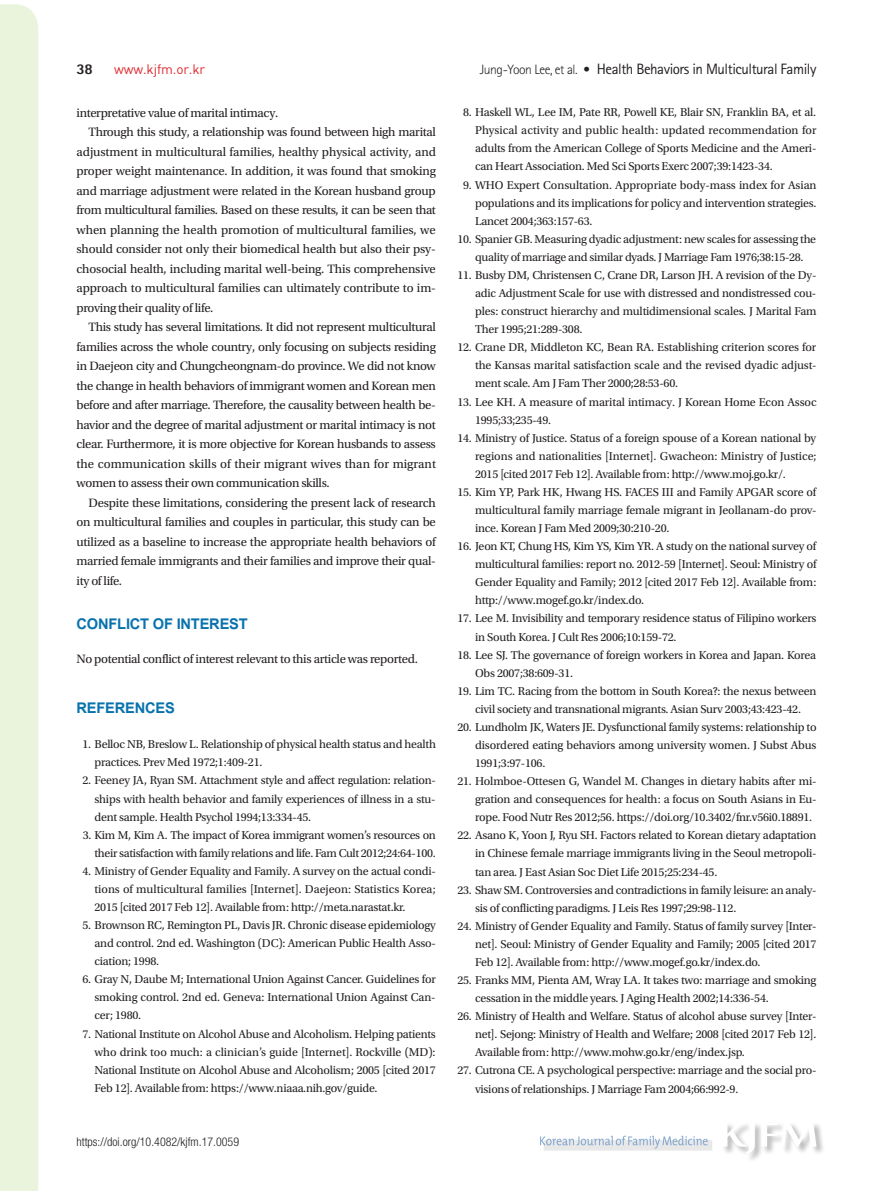
<style>
.page{position:relative;width:893px;height:1191px;background:#fff}
.page>*{position:absolute;margin:0;border:0;box-sizing:border-box;transform-origin:0 0}
.t1{font:700 20.4px "Utsaah";letter-spacing:-.01em;color:#0872ad}
.t2{font:15px "Rotis Sans Serif Std";letter-spacing:-.03em;color:#231f20}
.t3{font:800 15px "Rotis Sans Serif Std";color:#231f20}
.t4{font:13.5px "Dinreg";letter-spacing:-.01em;color:#e02a30}
.t5{font:12.75px "Utopia Std";letter-spacing:-.02em;color:#231f20}
.t6{font:12.75px "Utopia Std";letter-spacing:.005em;color:#231f20}
.t7{font:12px/18px "Utopia Std";letter-spacing:-.02em;color:#231f20;text-align:justify}
.t8{font:300 condensed 12px "Helvetica Neue LT Std";color:#231f20}
.s1{font-weight:300;font-size:13.5px}
</style>
<div class="page">
<div style="left:0;top:4px;width:38px;height:1187px;background:#eaf3dc"></div>
<div style="left:721px;top:1122px;width:104px;height:40px;background:#231f20;opacity:.3"></div>
<svg style="left:722px;top:1122px;width:94px;height:32px"></svg>
<div style="left:544px;top:1140px;width:168px;height:10px;background:#e8e8e9"></div>
<svg style="left:540px;top:1135px;width:168px;height:13px"></svg>
<p class="t3" style="left:77px;top:60px;width:18px">38</p>
<p class="t4" style="left:114px;top:61px;width:93px">www.kjfm.or.kr</p>
<p class="t2" style="left:480px;top:60px;width:338px"><span class="s1">Jung-Yoon Lee, et al. •</span> Health Behaviors in Multicultural Family</p>
<p class="t5" style="left:77px;top:106px;width:203px">interpretative value of marital intimacy.</p>
<p class="t5" style="left:89px;top:125px;width:349px">Through this study, a relationship was found between high marital</p>
<p class="t5" style="left:77px;top:145px;width:361px">adjustment in multicultural families, healthy physical activity, and</p>
<p class="t5" style="left:77px;top:164px;width:361px">proper weight maintenance. In addition, it was found that smoking</p>
<p class="t5" style="left:77px;top:184px;width:361px">and marriage adjustment were related in the Korean husband group</p>
<p class="t5" style="left:77px;top:203px;width:361px">from multicultural families. Based on these results, it can be seen that</p>
<p class="t5" style="left:77px;top:223px;width:361px">when planning the health promotion of multicultural families, we</p>
<p class="t5" style="left:77px;top:242px;width:361px">should consider not only their biomedical health but also their psy-</p>
<p class="t5" style="left:77px;top:262px;width:361px">chosocial health, including marital well-being. This comprehensive</p>
<p class="t5" style="left:77px;top:281px;width:361px">approach to multicultural families can ultimately contribute to im-</p>
<p class="t5" style="left:77px;top:301px;width:138px">proving their quality of life.</p>
<p class="t5" style="left:89px;top:320px;width:349px">This study has several limitations. It did not represent multicultural</p>
<p class="t5" style="left:77px;top:340px;width:361px">families across the whole country, only focusing on subjects residing</p>
<p class="t5" style="left:77px;top:359px;width:361px">in Daejeon city and Chungcheongnam-do province. We did not know</p>
<p class="t5" style="left:77px;top:379px;width:361px">the change in health behaviors of immigrant women and Korean men</p>
<p class="t5" style="left:77px;top:398px;width:361px">before and after marriage. Therefore, the causality between health be-</p>
<p class="t5" style="left:77px;top:418px;width:361px">havior and the degree of marital adjustment or marital intimacy is not</p>
<p class="t5" style="left:77px;top:437px;width:361px">clear. Furthermore, it is more objective for Korean husbands to assess</p>
<p class="t6" style="left:77px;top:457px;width:361px">the communication skills of their migrant wives than for migrant</p>
<p class="t5" style="left:77px;top:476px;width:255px">women to assess their own communication skills.</p>
<p class="t5" style="left:89px;top:496px;width:349px">Despite these limitations, considering the present lack of research</p>
<p class="t5" style="left:77px;top:515px;width:361px">on multicultural families and couples in particular, this study can be</p>
<p class="t5" style="left:77px;top:535px;width:361px">utilized as a baseline to increase the appropriate health behaviors of</p>
<p class="t5" style="left:77px;top:554px;width:361px">married female immigrants and their families and improve their qual-</p>
<p class="t5" style="left:77px;top:574px;width:47px">ity of life.</p>
<h1 class="t1" style="left:77px;top:613px;width:173px">CONFLICT OF INTEREST</h1>
<p class="t5" style="left:77px;top:652px;width:343px">No potential conflict of interest relevant to this article was reported.</p>
<h1 class="t1" style="left:77px;top:697px;width:100px">REFERENCES</h1>
<p class="t7" style="left:95px;top:735px;width:343px;text-indent:-12px">1. Belloc NB, Breslow L. Relationship of physical health status and health practices. Prev Med 1972;1:409-21.</p>
<p class="t7" style="left:95px;top:772px;width:343px;text-indent:-12px">2. Feeney JA, Ryan SM. Attachment style and affect regulation: relation&shy;ships with health behavior and family experiences of illness in a stu&shy;dent sample. Health Psychol 1994;13:334-45.</p>
<p class="t7" style="left:83px;top:826px;width:355px;text-align:right">3. Kim M, Kim A. The impact of Korea immigrant women’s resources on their satisfaction with family relations and life. Fam Cult 2012;24:64-100.</p>
<p class="t7" style="left:95px;top:862px;width:343px;text-indent:-12px">4. Ministry of Gender Equality and Family. A survey on the actual condi&shy;tions of multicultural families [Internet]. Daejeon: Statistics Korea; 2015 [cited 2017 Feb 12]. Available from: http://meta.narastat.kr.</p>
<p class="t7" style="left:95px;top:916px;width:343px;text-indent:-12px">5. Brownson RC, Remington PL, Davis JR. Chronic disease epidemiology and control. 2nd ed. Washington (DC): American Public Health Asso&shy;ciation; 1998.</p>
<p class="t7" style="left:95px;top:970px;width:343px;text-indent:-12px">6. Gray N, Daube M; International Union Against Cancer. Guidelines for smoking control. 2nd ed. Geneva: International Union Against Can&shy;cer; 1980.</p>
<p class="t7" style="left:95px;top:1025px;width:343px;text-indent:-12px">7. National Institute on Alcohol Abuse and Alcoholism. Helping patients who drink too much: a clinician’s guide [Internet]. Rockville (MD):<br>National Institute on Alcohol Abuse and Alcoholism; 2005 [cited 2017<br>Feb 12]. Available from: https://www.niaaa.nih.gov/guide.</p>
<p class="t8" style="left:77px;top:1134px;width:164px">https://doi.org/10.4082/kjfm.17.0059</p>
<p class="t7" style="left:475px;top:104px;width:343px;text-indent:-12px">8. Haskell WL, Lee IM, Pate RR, Powell KE, Blair SN, Franklin BA, et al.<br>Physical activity and public health: updated recommendation for adults from the American College of Sports Medicine and the Ameri&shy;can Heart Association. Med Sci Sports Exerc 2007;39:1423-34.</p>
<p class="t7" style="left:475px;top:176px;width:343px;text-indent:-12px">9. WHO Expert Consultation. Appropriate body-mass index for Asian populations and its implications for policy and intervention strategies.<br>Lancet 2004;363:157-63.</p>
<p class="t7" style="left:457px;top:230px;width:360px;text-align:center">10. Spanier GB. Measuring dyadic adjustment: new scales for assessing the quality of marriage and similar dyads. J Marriage Fam 1976;38:15-28.</p>
<p class="t7" style="left:475px;top:266px;width:343px;text-indent:-18px">11. Busby DM, Christensen C, Crane DR, Larson JH. A revision of the Dy&shy;adic Adjustment Scale for use with distressed and nondistressed cou&shy;ples: construct hierarchy and multidimensional scales. J Marital Fam Ther 1995;21:289-308.</p>
<p class="t7" style="left:475px;top:338px;width:343px;text-indent:-18px">12. Crane DR, Middleton KC, Bean RA. Establishing criterion scores for the Kansas marital satisfaction scale and the revised dyadic adjust&shy;ment scale. Am J Fam Ther 2000;28:53-60.</p>
<p class="t7" style="left:475px;top:393px;width:343px;text-indent:-18px">13. Lee KH. A measure of marital intimacy. J Korean Home Econ Assoc<br>1995;33;235-49.</p>
<p class="t7" style="left:475px;top:429px;width:343px;text-indent:-18px">14. Ministry of Justice. Status of a foreign spouse of a Korean national by regions and nationalities [Internet]. Gwacheon: Ministry of Justice; 2015 [cited 2017 Feb 12]. Available from: http://www.moj.go.kr/.</p>
<p class="t7" style="left:475px;top:483px;width:343px;text-indent:-18px">15. Kim YP, Park HK, Hwang HS. FACES III and Family APGAR score of multicultural family marriage female migrant in Jeollanam-do prov&shy;ince. Korean J Fam Med 2009;30:210-20.</p>
<p class="t7" style="left:475px;top:537px;width:343px;text-indent:-18px">16. Jeon KT, Chung HS, Kim YS, Kim YR. A study on the national survey of multicultural families: report no. 2012-59 [Internet]. Seoul: Ministry of Gender Equality and Family; 2012 [cited 2017 Feb 12]. Available from: http://www.mogef.go.kr/index.do.</p>
<p class="t7" style="left:475px;top:610px;width:343px;text-indent:-18px">17. Lee M. Invisibility and temporary residence status of Filipino workers in South Korea. J Cult Res 2006;10:159-72.</p>
<p class="t7" style="left:475px;top:646px;width:343px;text-indent:-18px">18. Lee SJ. The governance of foreign workers in Korea and Japan. Korea<br>Obs 2007;38:609-31.</p>
<p class="t7" style="left:457px;top:682px;width:361px;text-align:center">19. Lim TC. Racing from the bottom in South Korea?: the nexus between civil society and transnational migrants. Asian Surv 2003;43:423-42.</p>
<p class="t7" style="left:475px;top:718px;width:343px;text-indent:-18px">20. Lundholm JK, Waters JE. Dysfunctional family systems: relationship to disordered eating behaviors among university women. J Subst Abus 1991;3:97-106.</p>
<p class="t7" style="left:475px;top:772px;width:343px;text-indent:-18px">21. Holmboe-Ottesen G, Wandel M. Changes in dietary habits after mi&shy;gration and consequences for health: a focus on South Asians in Eu&shy;rope. Food Nutr Res 2012;56. https://doi.org/10.3402/fnr.v56i0.18891.</p>
<p class="t7" style="left:475px;top:826px;width:343px;text-indent:-18px">22. Asano K, Yoon J, Ryu SH. Factors related to Korean dietary adaptation in Chinese female marriage immigrants living in the Seoul metropoli&shy;tan area. J East Asian Soc Diet Life 2015;25:234-45.</p>
<p class="t7" style="left:475px;top:881px;width:343px;text-indent:-18px">23. Shaw SM. Controversies and contradictions in family leisure: an analy&shy;sis of conflicting paradigms. J Leis Res 1997;29:98-112.</p>
<p class="t7" style="left:475px;top:917px;width:343px;text-indent:-18px">24. Ministry of Gender Equality and Family. Status of family survey [Inter&shy;net]. Seoul: Ministry of Gender Equality and Family; 2005 [cited 2017<br>Feb 12]. Available from: http://www.mogef.go.kr/index.do.</p>
<p class="t7" style="left:475px;top:971px;width:343px;text-indent:-18px">25. Franks MM, Pienta AM, Wray LA. It takes two: marriage and smoking cessation in the middle years. J Aging Health 2002;14:336-54.</p>
<p class="t7" style="left:475px;top:1007px;width:343px;text-indent:-18px">26. Ministry of Health and Welfare. Status of alcohol abuse survey [Inter&shy;net]. Sejong: Ministry of Health and Welfare; 2008 [cited 2017 Feb 12].<br>Available from: http://www.mohw.go.kr/eng/index.jsp.</p>
<p class="t7" style="left:475px;top:1061px;width:343px;text-indent:-18px">27. Cutrona CE. A psychological perspective: marriage and the social pro&shy;visions of relationships. J Marriage Fam 2004;66:992-9.</p>
</div>
